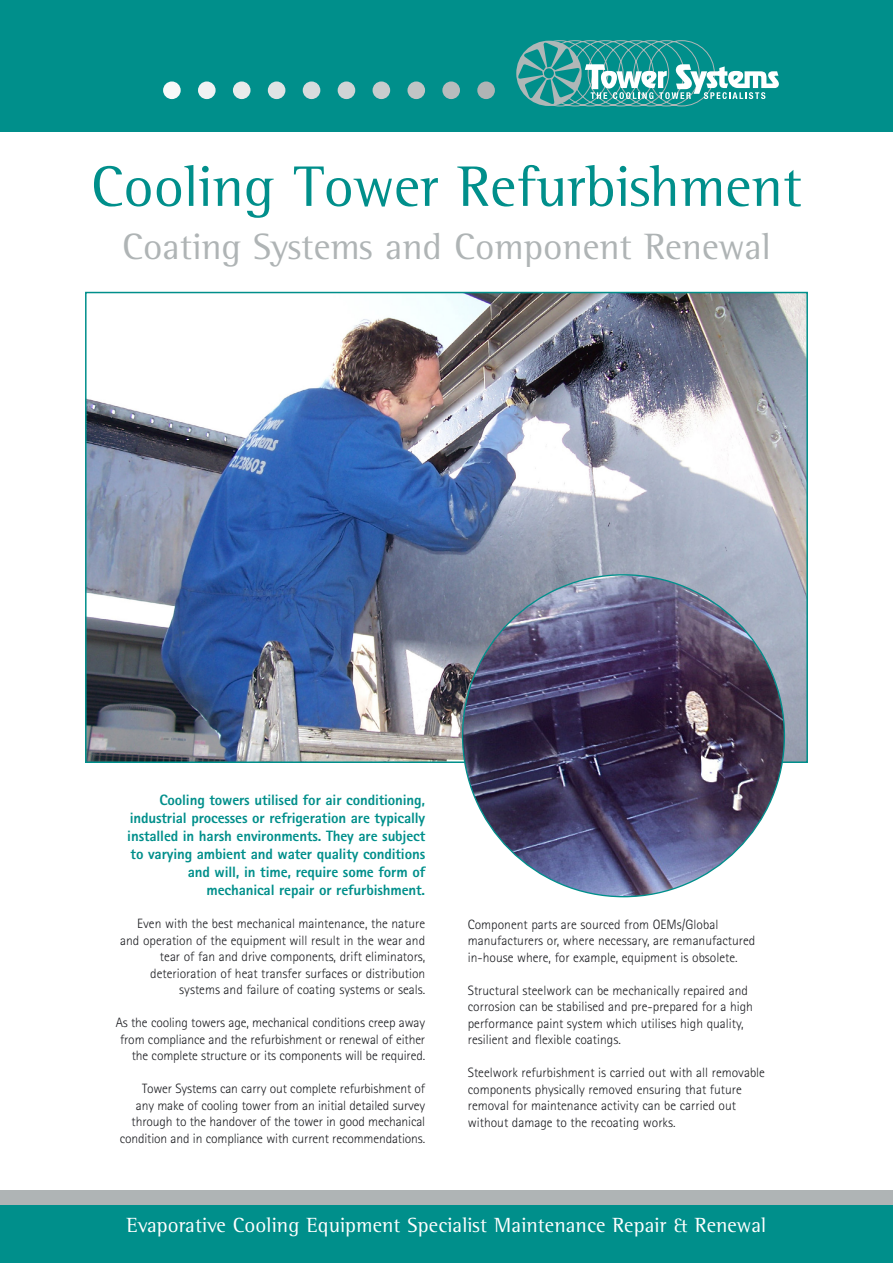
<style>
.page{position:relative;width:893px;height:1263px;background:#fff}
.page>*{position:absolute;margin:0;border:0;box-sizing:border-box;transform-origin:0 0}
.t1{font:58.5px "Rotis Semi Serif";color:#008f8b}
.t2{font:37.5px "Rotis Semi Serif";color:#afb4b5}
.t3{font:21px "Rotis Semi Serif";letter-spacing:.005em;color:#fff}
.t4{font:800 15px/18px "Rotis Sans Serif";letter-spacing:-.01em;color:#008f8b;text-align:right}
.t5{font:300 13.5px/16.5px "Rotis Sans Serif";color:#1b1c20;text-align:right}
</style>
<div class="page">
<div style="left:0;top:0;width:893px;height:132px;background:#008f8b"></div>
<div style="left:0;top:1199px;width:893px;height:64px;background:#008f8b"></div>
<div style="left:0;top:1190px;width:893px;height:14px;background:#afb4b5"></div>
<svg style="left:516px;top:40px;width:263px;height:66px"></svg>
<div style="left:163px;top:81px;width:18px;height:18px;background:#f8f9f9;border-radius:50%"></div>
<div style="left:198px;top:81px;width:18px;height:18px;background:#f1f2f3;border-radius:50%"></div>
<div style="left:233px;top:81px;width:17px;height:18px;background:#e9ebeb;border-radius:50%"></div>
<div style="left:268px;top:81px;width:17px;height:18px;background:#e0e3e4;border-radius:50%"></div>
<div style="left:303px;top:81px;width:17px;height:18px;background:#d8dcdd;border-radius:50%"></div>
<div style="left:338px;top:81px;width:17px;height:18px;background:#d0d4d5;border-radius:50%"></div>
<div style="left:373px;top:81px;width:17px;height:18px;background:#c8cccd;border-radius:50%"></div>
<div style="left:407px;top:81px;width:18px;height:18px;background:#c0c4c5;border-radius:50%"></div>
<div style="left:442px;top:81px;width:18px;height:18px;background:#b8bcbd;border-radius:50%"></div>
<div style="left:477px;top:81px;width:18px;height:18px;background:#afb4b5;border-radius:50%"></div>
<img style="left:88px;top:295px;width:717px;height:465px">
<img style="left:463px;top:575px;width:321px;height:322px;border-radius:161px">
<h1 class="t1" style="left:91px;top:152px;width:713px">Cooling Tower Refurbishment</h1>
<h2 class="t2" style="left:122px;top:225px;width:650px">Coating Systems and Component Renewal</h2>
<p class="t4" style="left:127px;top:791px;width:299px">Cooling towers utilised for air conditioning, industrial processes or refrigeration are typically installed in harsh environments. They are subject to varying ambient and water quality conditions and will, in time, require some form of mechanical repair or refurbishment.</p>
<p class="t5" style="left:120px;top:915px;width:306px">Even with the best mechanical maintenance, the nature and operation of the equipment will result in the wear and tear of fan and drive components, drift eliminators, deterioration of heat transfer surfaces or distribution systems and failure of coating systems or seals.</p>
<p class="t5" style="left:116px;top:1014px;width:311px">As the cooling towers age, mechanical conditions creep away from compliance and the refurbishment or renewal of either the complete structure or its components will be required.</p>
<p class="t5" style="left:120px;top:1080px;width:307px">Tower Systems can carry out complete refurbishment of<br>any make of cooling tower from an initial detailed survey through to the handover of the tower in good mechanical condition and in compliance with current recommendations.</p>
<p class="t5" style="left:468px;top:916px;width:289px;text-align:left">Component parts are sourced from OEMs/Global manufacturers or, where necessary, are remanufactured in-house where, for example, equipment is obsolete.</p>
<p class="t5" style="left:468px;top:982px;width:287px;text-align:left">Structural steelwork can be mechanically repaired and corrosion can be stabilised and pre-prepared for a high performance paint system which utilises high quality, resilient and flexible coatings.</p>
<p class="t5" style="left:468px;top:1064px;width:299px;text-align:left">Steelwork refurbishment is carried out with all removable components physically removed ensuring that future removal for maintenance activity can be carried out without damage to the recoating works.</p>
<h3 class="t3" style="left:127px;top:1213px;width:641px">Evaporative Cooling Equipment Specialist Maintenance Repair &amp; Renewal</h3>
</div>
